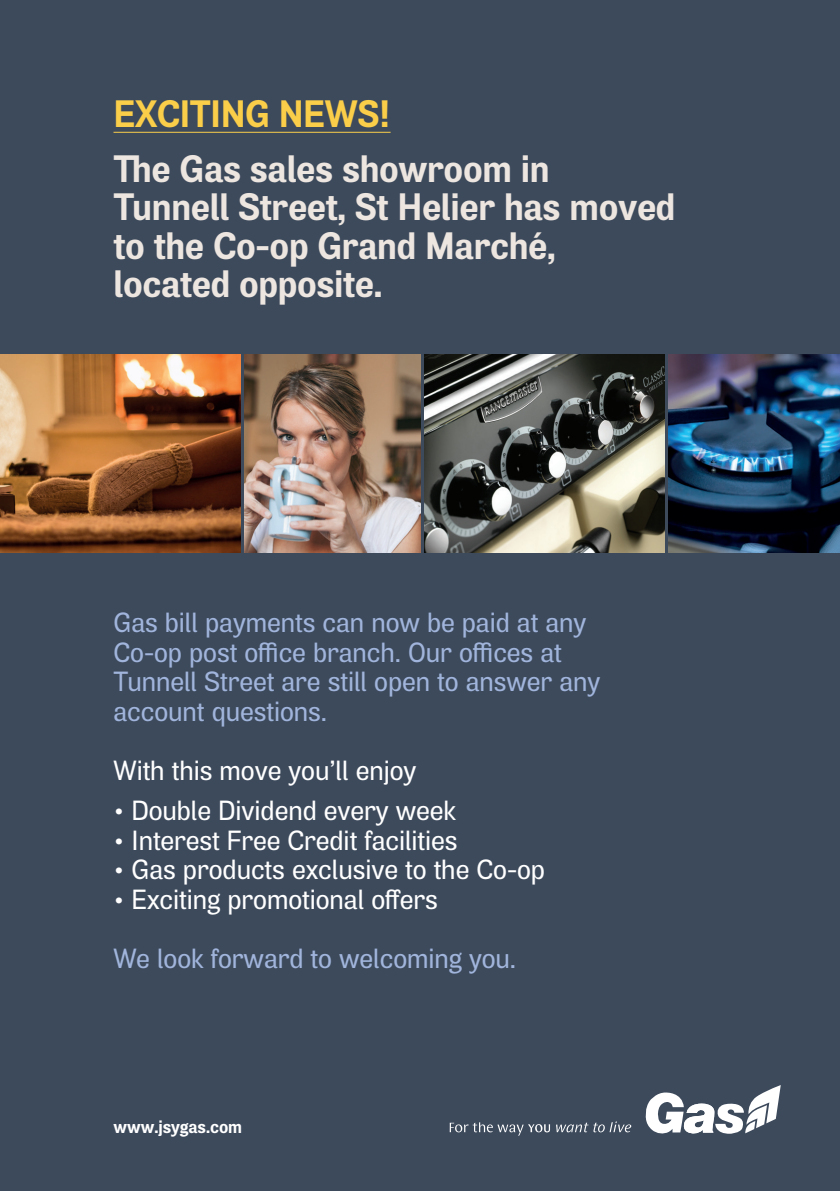
<style>
.page{position:relative;width:840px;height:1191px;background:#fff}
.page>*{position:absolute;margin:0;border:0;box-sizing:border-box;transform-origin:0 0}
.t1{font:700 38.2px/38.2px "Air";letter-spacing:-.01em;color:#ede6e0}
.t2{font:700 38.2px "Air";letter-spacing:-.01em;color:#fbce49}
.t3{font:500 27.8px/29.6px "Air";letter-spacing:-.005em;color:#a1b5dc}
.t4{font:500 27.8px "Air";letter-spacing:-.005em;color:#fff}
.t5{font:700 18px "Air";letter-spacing:-.005em;color:#fff}
</style>
<div class="page">
<div style="left:0;top:0;width:839px;height:1191px;background:#3d4a5c"></div>
<hr style="left:113px;top:132px;width:277px;height:1px;background:#fbce49">
<svg style="left:645px;top:1085px;width:135px;height:49px"></svg>
<svg style="left:449px;top:1122px;width:100px;height:14px"></svg>
<svg style="left:556px;top:1121px;width:75px;height:11px"></svg>
<img style="left:0;top:354px;width:240px;height:198px">
<img style="left:244px;top:354px;width:176px;height:198px">
<img style="left:424px;top:354px;width:240px;height:198px">
<img style="left:668px;top:354px;width:171px;height:198px">
<h1 class="t2" style="left:113px;top:91px;width:278px">EXCITING NEWS!</h1>
<h1 class="t1" style="left:113px;top:151px;width:563px">The Gas sales showroom in<br>Tunnell Street, St Helier has moved to the Co-op Grand Marché, located opposite.</h1>
<p class="t3" style="left:113px;top:608px;width:488px">Gas bill payments can now be paid at any Co-op post office branch. Our offices at Tunnell Street are still open to answer any account questions.</p>
<p class="t4" style="left:113px;top:753px;width:304px">With this move you’ll enjoy</p>
<p class="t4" style="left:113px;top:793px;width:344px">• Double Dividend every week</p>
<p class="t4" style="left:113px;top:823px;width:345px">• Interest Free Credit facilities</p>
<p class="t4" style="left:113px;top:852px;width:433px">• Gas products exclusive to the Co-op</p>
<p class="t4" style="left:113px;top:882px;width:325px">• Exciting promotional offers</p>
<p class="t3" style="left:113px;top:944px;width:404px">We look forward to welcoming you.</p>
<p class="t5" style="left:113px;top:1115px;width:130px">www.jsygas.com</p>
</div>
